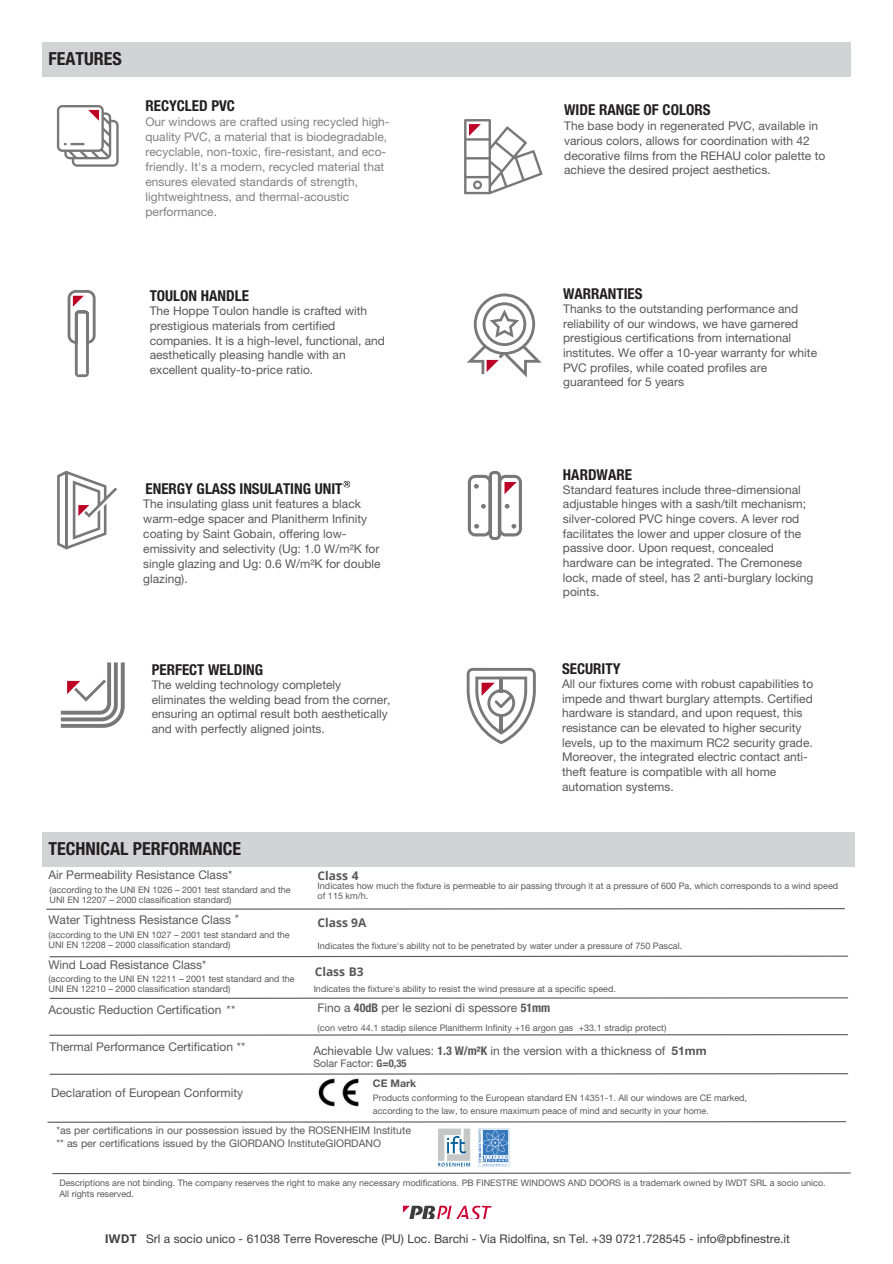
<style>
.page{position:relative;width:893px;height:1264px;background:#fff}
.page>*{position:absolute;margin:0;border:0;box-sizing:border-box;transform-origin:0 0}
.t1{font:700 condensed 18px "Helvetica Neue LT Std";color:#231f20}
.t2{font:700 condensed 15px "Helvetica Neue LT Std";color:#231f20}
.t3{font:12px/14.7px "Helvetica Neue LT Std";color:#58585a}
.t4{font:12px/15px "Helvetica Neue LT Std";color:#808080}
.t5{font:12px "Helvetica Neue LT Std";color:#3f3e3f}
.t6{font:700 12px "Open Sans";color:#58585a}
.t7{font:700 12px "Open Sans";color:#3f3e3f}
.t8{font:10.5px/13.5px "Helvetica Neue LT Std";color:#58585a}
.t9{font:700 10.5px "Helvetica Neue LT Std";color:#58585a}
.t10{font:9px/10.2px "Helvetica Neue LT Std";color:#58585a}
.s1{font-weight:700;font-stretch:condensed}
.s2{font-weight:700}
</style>
<div class="page">
<div style="left:43px;top:832px;width:812px;height:34px;background:#d1d3d4"></div>
<img style="left:318px;top:1078px;width:40px;height:28px">
<svg style="left:61px;top:662px;width:64px;height:65px"></svg>
<svg style="left:68px;top:290px;width:28px;height:87px"></svg>
<svg style="left:57px;top:471px;width:60px;height:78px"></svg>
<svg style="left:57px;top:105px;width:62px;height:62px"></svg>
<svg style="left:468px;top:471px;width:54px;height:69px"></svg>
<svg style="left:403px;top:1205px;width:88px;height:13px"></svg>
<div style="left:43px;top:43px;width:807px;height:34px;background:#d1d3d4"></div>
<svg style="left:464px;top:119px;width:78px;height:75px"></svg>
<svg style="left:467px;top:293px;width:74px;height:84px"></svg>
<svg style="left:466px;top:668px;width:70px;height:76px"></svg>
<svg style="left:46px;top:908px;width:799px;height:2px;background:#a0a0a1"></svg>
<svg style="left:49px;top:955px;width:800px;height:2px"></svg>
<svg style="left:49px;top:997px;width:800px;height:2px;background:#a0a0a1"></svg>
<svg style="left:49px;top:1073px;width:800px;height:2px;background:#a0a0a1"></svg>
<svg style="left:49px;top:1034px;width:799px;height:2px;background:#a0a0a1"></svg>
<svg style="left:47px;top:1121px;width:804px;height:53px"></svg>
<svg style="left:343px;top:480px;width:8px;height:8px"></svg>
<h5 class="t1" style="left:49px;top:47px;width:75px">FEATURES</h5>
<p class="t2" style="left:145px;top:97px;width:91px">RECYCLED PVC</p>
<p class="t4" style="left:145px;top:114px;width:246px">Our windows are crafted using recycled high&shy;quality PVC, a material that is biodegradable, recyclable, non-toxic, fire-resistant, and eco&shy;friendly. It's a modern, recycled material that ensures elevated standards of strength, lightweightness, and thermal-acoustic performance.</p>
<h5 class="t2" style="left:150px;top:287px;width:101px">TOULON HANDLE</h5>
<h5 class="t3" style="left:150px;top:304px;width:237px">The Hoppe Toulon handle is crafted with prestigious materials from certified companies. It is a high-level, functional, and aesthetically pleasing handle with an excellent quality-to-price ratio.</h5>
<h5 class="t2" style="left:145px;top:479px;width:198px">ENERGY GLASS INSULATING UNIT</h5>
<h5 class="t3" style="left:143px;top:496px;width:239px">The insulating glass unit features a black warm-edge spacer and Planitherm Infinity coating by Saint Gobain, offering low&shy;emissivity and selectivity (Ug: 1.0 W/m²K for single glazing and Ug: 0.6 W/m²K for double glazing).</h5>
<p class="t2" style="left:152px;top:660px;width:113px">PERFECT WELDING</p>
<p class="t3" style="left:152px;top:677px;width:240px">The welding technology completely eliminates the welding bead from the corner, ensuring an optimal result both aesthetically and with perfectly aligned joints.</p>
<h2 class="t1" style="left:49px;top:837px;width:194px">TECHNICAL PERFORMANCE</h2>
<p class="t2" style="left:564px;top:101px;width:148px">WIDE RANGE OF COLORS</p>
<p class="t3" style="left:564px;top:119px;width:262px">The base body in regenerated PVC, available in various colors, allows for coordination with 42 decorative films from the REHAU color palette to achieve the desired project aesthetics.</p>
<p class="t2" style="left:563px;top:284px;width:81px">WARRANTIES</p>
<p class="t3" style="left:563px;top:301px;width:255px">Thanks to the outstanding performance and reliability of our windows, we have garnered prestigious certifications from international institutes. We offer a 10-year warranty for white PVC profiles, while coated profiles are guaranteed for 5 years</p>
<p class="t2" style="left:563px;top:465px;width:70px">HARDWARE</p>
<p class="t3" style="left:563px;top:482px;width:252px">Standard features include three-dimensional adjustable hinges with a sash/tilt mechanism; silver-colored PVC hinge covers. A lever rod facilitates the lower and upper closure of the passive door. Upon request, concealed hardware can be integrated. The Cremonese lock, made of steel, has 2 anti-burglary locking points.</p>
<h5 class="t2" style="left:562px;top:659px;width:60px">SECURITY</h5>
<h5 class="t3" style="left:562px;top:676px;width:252px">All our fixtures come with robust capabilities to impede and thwart burglary attempts. Certified hardware is standard, and upon request, this resistance can be elevated to higher security levels, up to the maximum RC2 security grade.<br>Moreover, the integrated electric contact anti&shy;theft feature is compatible with all home automation systems.</h5>
<p class="t3" style="left:49px;top:867px;width:185px">Air Permeability Resistance Class*</p>
<p class="t10" style="left:50px;top:884px;width:243px">(according to the UNI EN 1026 – 2001 test standard and the<br>UNI EN 12207 – 2000 classification standard)</p>
<p class="t10" style="left:49px;top:929px;width:243px">(according to the UNI EN 1027 – 2001 test standard and the<br>UNI EN 12208 – 2000 classification standard)</p>
<p class="t3" style="left:49px;top:957px;width:159px">Wind Load Resistance Class*</p>
<p class="t10" style="left:49px;top:973px;width:248px">(according to the UNI EN 12211 – 2001 test standard and the<br>UNI EN 12210 – 2000 classification standard)</p>
<h5 class="t3" style="left:49px;top:912px;width:192px">Water Tightness Resistance Class *</h5>
<p class="t6" style="left:317px;top:867px;width:42px">Class 4</p>
<p class="t10" style="left:317px;top:880px;width:522px">Indicates how much the fixture is permeable to air passing through it at a pressure of 600 Pa, which corresponds to a wind speed of 115 km/h.</p>
<h5 class="t6" style="left:317px;top:913px;width:50px">Class 9A</h5>
<h5 class="t10" style="left:317px;top:940px;width:366px">Indicates the fixture's ability not to be penetrated by water under a pressure of 750 Pascal.</h5>
<p class="t10" style="left:313px;top:983px;width:304px">Indicates the fixture's ability to resist the wind pressure at a specific speed.</p>
<p class="t6" style="left:315px;top:963px;width:51px">Class B3</p>
<h2 class="t3" style="left:49px;top:1001px;width:188px">Acoustic Reduction Certification **</h2>
<h6 class="t3" style="left:317px;top:1002px;width:234px">Fino a <span class="s1">40dB</span> per le sezioni di spessore <span class="s1">51mm</span></h6>
<h6 class="t10" style="left:317px;top:1024px;width:350px">(con vetro 44.1 stadip silence Planitherm Infinity +16 argon gas +33.1 stradip protect)</h6>
<h4 class="t3" style="left:49px;top:1039px;width:197px">Thermal Performance Certification **</h4>
<h6 class="t3" style="left:313px;top:1042px;width:394px">Achievable Uw values: <span class="s1">1.3 W/m²K</span> in the version with a thickness of <span class="s2">51mm</span></h6>
<h6 class="t8" style="left:313px;top:1056px;width:94px">Solar Factor: <span class="s1">G=0,35</span></h6>
<p class="t3" style="left:51px;top:1085px;width:194px">Declaration of European Conformity</p>
<h5 class="t9" style="left:373px;top:1076px;width:45px">CE Mark</h5>
<h5 class="t10" style="left:373px;top:1090px;width:375px;line-height:13.5px">Products conforming to the European standard EN 14351-1. All our windows are CE marked, according to the law, to ensure maximum peace of mind and security in your home.</h5>
<h4 class="t8" style="left:56px;top:1123px;width:356px">*as per certifications in our possession issued by the ROSENHEIM Institute ** as per certifications issued by the GIORDANO InstituteGIORDANO</h4>
<p class="t10" style="left:59px;top:1177px;width:767px;line-height:10.8px">Descriptions are not binding. The company reserves the right to make any necessary modifications. PB FINESTRE WINDOWS AND DOORS is a trademark owned by IWDT SRL a socio unico.<br>All rights reserved.</p>
<h2 class="t7" style="left:105px;top:1230px;width:33px">IWDT</h2>
<h4 class="t5" style="left:146px;top:1234px;width:645px">Srl a socio unico - 61038 Terre Roveresche (PU) Loc. Barchi - Via Ridolfina, sn Tel. +39 0721.728545 - info@pbfinestre.it</h4>
</div>
